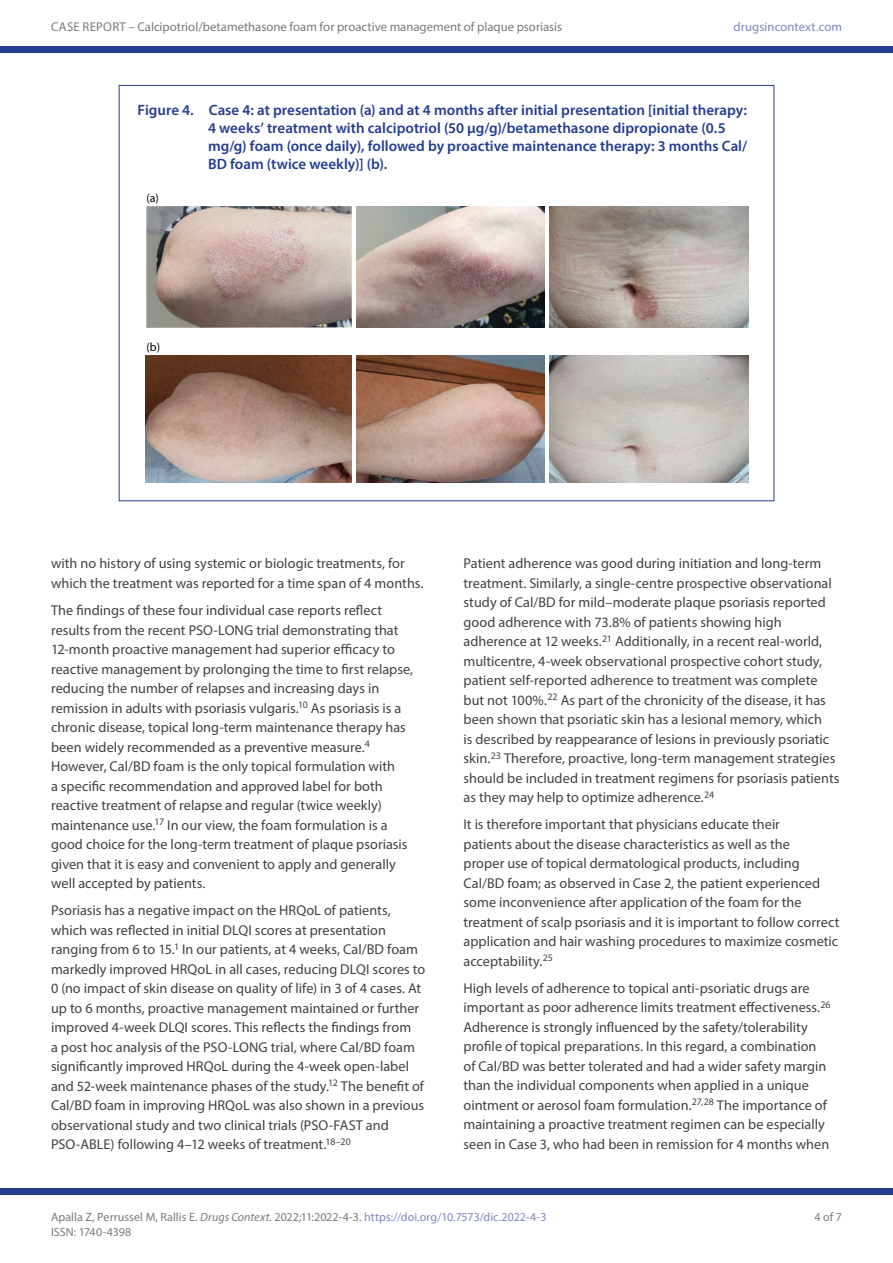
<style>
.page{position:relative;width:893px;height:1263px;background:#fff}
.page>*{position:absolute;margin:0;border:0;box-sizing:border-box;transform-origin:0 0}
.FCAP{font:600 15px/18px "Myriad Pro";color:#243d91}
.TXT_S{font:14.25px/19.5px "Myriad Pro";color:#424142}
.TXT{font:14.25px/19.5px "Myriad Pro";color:#424142}
.t1{font:12.75px "Myriad Pro";color:#7c7878}
.t2{font:12.75px "Myriad Pro";letter-spacing:.005em;color:#7f85c1}
.t3{font:12px "Myriad Pro";letter-spacing:.005em;color:#7c7878}
.t4{font:12px "Myriad Pro";color:#040503}
.s1{font-style:italic}
.s2{color:#7f85c1}
</style>
<div class="page">
<div style="left:0;top:1188px;width:893px;height:7px;background:#243d91"></div>
<div style="left:0;top:47px;width:893px;height:6px;background:#243d91"></div>
<img style="left:357px;top:206px;width:187px;height:122px">
<img style="left:549px;top:355px;width:199px;height:127px">
<img style="left:145px;top:355px;width:207px;height:127px">
<img style="left:357px;top:355px;width:187px;height:127px">
<img style="left:146px;top:206px;width:206px;height:122px">
<img style="left:549px;top:206px;width:199px;height:122px">
<p class="t1" style="left:51px;top:18px;width:512px">CASE REPORT – Calcipotriol/betamethasone foam for proactive management of plaque psoriasis</p>
<p class="t2" style="left:734px;top:18px;width:110px">drugsincontext.com</p>
<p class="FCAP" style="left:208px;top:101px;width:541px;text-indent:-70px">Figure 4. Case 4: at presentation (a) and at 4 months after initial presentation [initial therapy:<br>4 weeks’ treatment with calcipotriol (50 μg/g)/betamethasone dipropionate (0.5 mg/g) foam (once daily), followed by proactive maintenance therapy: 3 months Cal/ BD foam (twice weekly)] (b).</p>
<p class="t4" style="left:146px;top:190px;width:14px">(a)</p>
<p class="t4" style="left:146px;top:339px;width:15px">(b)</p>
<p class="TXT" style="left:51px;top:554px;width:374px">with no history of using systemic or biologic treatments, for which the treatment was reported for a time span of 4 months.</p>
<p class="TXT_S" style="left:51px;top:600px;width:364px">The findings of these four individual case reports reflect results from the recent PSO-LONG trial demonstrating that 12-month proactive management had superior efficacy to reactive management by prolonging the time to first relapse, reducing the number of relapses and increasing days in remission in adults with psoriasis vulgaris.<sup>10</sup> As psoriasis is a chronic disease, topical long-term maintenance therapy has been widely recommended as a preventive measure.<sup>4<br></sup>However, Cal/BD foam is the only topical formulation with<br>a specific recommendation and approved label for both reactive treatment of relapse and regular (twice weekly) maintenance use.<sup>17</sup> In our view, the foam formulation is a good choice for the long-term treatment of plaque psoriasis given that it is easy and convenient to apply and generally well accepted by patients.</p>
<p class="TXT_S" style="left:51px;top:900px;width:376px">Psoriasis has a negative impact on the HRQoL of patients, which was reflected in initial DLQI scores at presentation ranging from 6 to 15.<sup>1</sup> In our patients, at 4 weeks, Cal/BD foam markedly improved HRQoL in all cases, reducing DLQI scores to 0 (no impact of skin disease on quality of life) in 3 of 4 cases. At up to 6 months, proactive management maintained or further improved 4-week DLQI scores. This reflects the findings from<br>a post hoc analysis of the PSO-LONG trial, where Cal/BD foam significantly improved HRQoL during the 4-week open-label and 52-week maintenance phases of the study.<sup>12</sup> The benefit of Cal/BD foam in improving HRQoL was also shown in a previous observational study and two clinical trials (PSO-FAST and PSO-ABLE) following 4–12 weeks of treatment.<sup>18–20</sup></p>
<p class="TXT_S" style="left:463px;top:554px;width:377px">Patient adherence was good during initiation and long-term treatment. Similarly, a single-centre prospective observational study of Cal/BD for mild–moderate plaque psoriasis reported good adherence with 73.8% of patients showing high adherence at 12 weeks.<sup>21</sup> Additionally, in a recent real-world, multicentre, 4-week observational prospective cohort study, patient self-reported adherence to treatment was complete but not 100%.<sup>22</sup> As part of the chronicity of the disease, it has been shown that psoriatic skin has a lesional memory, which<br>is described by reappearance of lesions in previously psoriatic skin.<sup>23</sup> Therefore, proactive, long-term management strategies should be included in treatment regimens for psoriasis patients as they may help to optimize adherence.<sup>24</sup></p>
<p class="TXT_S" style="left:463px;top:815px;width:377px">It is therefore important that physicians educate their<br>patients about the disease characteristics as well as the<br>proper use of topical dermatological products, including Cal/BD foam; as observed in Case 2, the patient experienced some inconvenience after application of the foam for the treatment of scalp psoriasis and it is important to follow correct application and hair washing procedures to maximize cosmetic acceptability.<sup>25</sup></p>
<p class="TXT_S" style="left:463px;top:978px;width:369px">High levels of adherence to topical anti-psoriatic drugs are important as poor adherence limits treatment effectiveness.<sup>26<br></sup>Adherence is strongly influenced by the safety/tolerability profile of topical preparations. In this regard, a combination of Cal/BD was better tolerated and had a wider safety margin than the individual components when applied in a unique ointment or aerosol foam formulation.<sup>27,28</sup> The importance of maintaining a proactive treatment regimen can be especially seen in Case 3, who had been in remission for 4 months when</p>
<p class="t3" style="left:51px;top:1209px;width:497px">Apalla Z, Perrussel M, Rallis E. <span class="s1">Drugs Context.</span> 2022;11:2022-4-3. <span class="s2">https://doi.org/10.7573/dic.2022-4-3</span></p>
<p class="t3" style="left:814px;top:1209px;width:29px">4 of 7</p>
<p class="t3" style="left:51px;top:1224px;width:82px">ISSN: 1740-4398</p>
</div>
